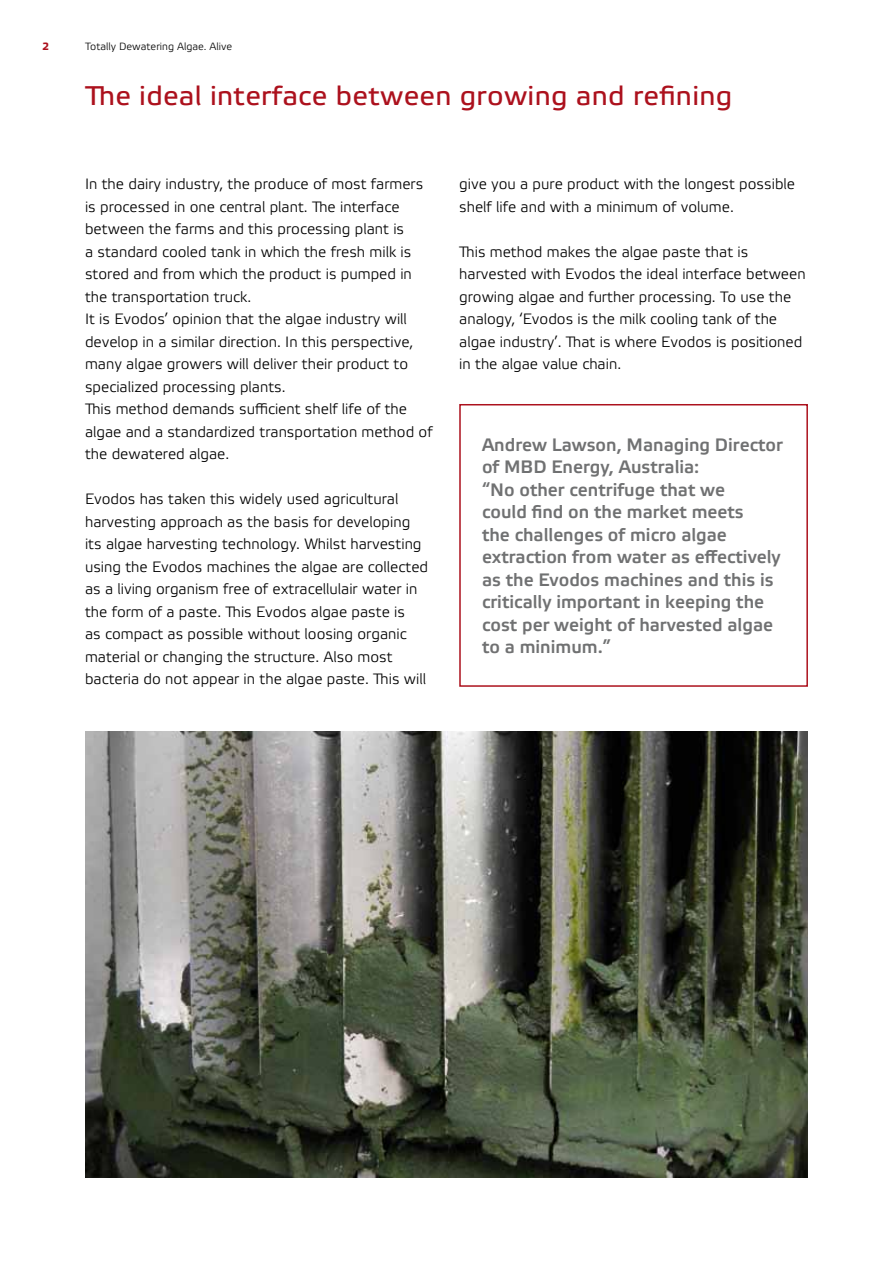
<style>
.page{position:relative;width:893px;height:1263px;background:#fff}
.page>*{position:absolute;margin:0;border:0;box-sizing:border-box;transform-origin:0 0}
.t1{font:27px "Etelka Text Pro";letter-spacing:.01em;color:#ac111d;scale:1.05 1}
.t2{font:18px/22.5px "Etelka Medium Pro";color:#707172}
.t3{font:15px/22.5px "Etelka Light Pro";color:#000}
.t4{font:10.5px "Etelka Light Pro";color:#000}
.t5{font:700 10.5px "Etelka Text Pro";color:#ac111d}
</style>
<div class="page">
<div style="left:459px;top:404px;width:349px;height:283px;border:2px solid #ac111d"></div>
<img style="left:85px;top:731px;width:723px;height:447px">
<p class="t5" style="left:43px;top:41px;width:8px">2</p>
<p class="t4" style="left:85px;top:41px;width:149px">Totally Dewatering Algae. Alive</p>
<h1 class="t1" style="left:85px;top:81px;width:618px">The ideal interface between growing and refining</h1>
<p class="t3" style="left:85px;top:174px;width:349px">In the dairy industry, the produce of most farmers is processed in one central plant. The interface between the farms and this processing plant is<br>a standard cooled tank in which the fresh milk is stored and from which the product is pumped in the transportation truck.<br>It is Evodos’ opinion that the algae industry will develop in a similar direction. In this perspective, many algae growers will deliver their product to specialized processing plants.<br>This method demands sufficient shelf life of the algae and a standardized transportation method of the dewatered algae.</p>
<p class="t3" style="left:85px;top:489px;width:345px">Evodos has taken this widely used agricultural harvesting approach as the basis for developing its algae harvesting technology. Whilst harvesting using the Evodos machines the algae are collected as a living organism free of extracellulair water in the form of a paste. This Evodos algae paste is<br>as compact as possible without loosing organic material or changing the structure. Also most bacteria do not appear in the algae paste. This will</p>
<p class="t3" style="left:459px;top:174px;width:337px">give you a pure product with the longest possible shelf life and with a minimum of volume.</p>
<p class="t3" style="left:459px;top:241px;width:348px">This method makes the algae paste that is harvested with Evodos the ideal interface between growing algae and further processing. To use the analogy, ‘Evodos is the milk cooling tank of the algae industry’. That is where Evodos is positioned in the algae value chain.</p>
<p class="t2" style="left:482px;top:434px;width:302px">Andrew Lawson, Managing Director of MBD Energy, Australia:<br>“No other centrifuge that we<br>could find on the market meets<br>the challenges of micro algae extraction from water as effectively as the Evodos machines and this is critically important in keeping the cost per weight of harvested algae to a minimum.”</p>
</div>
